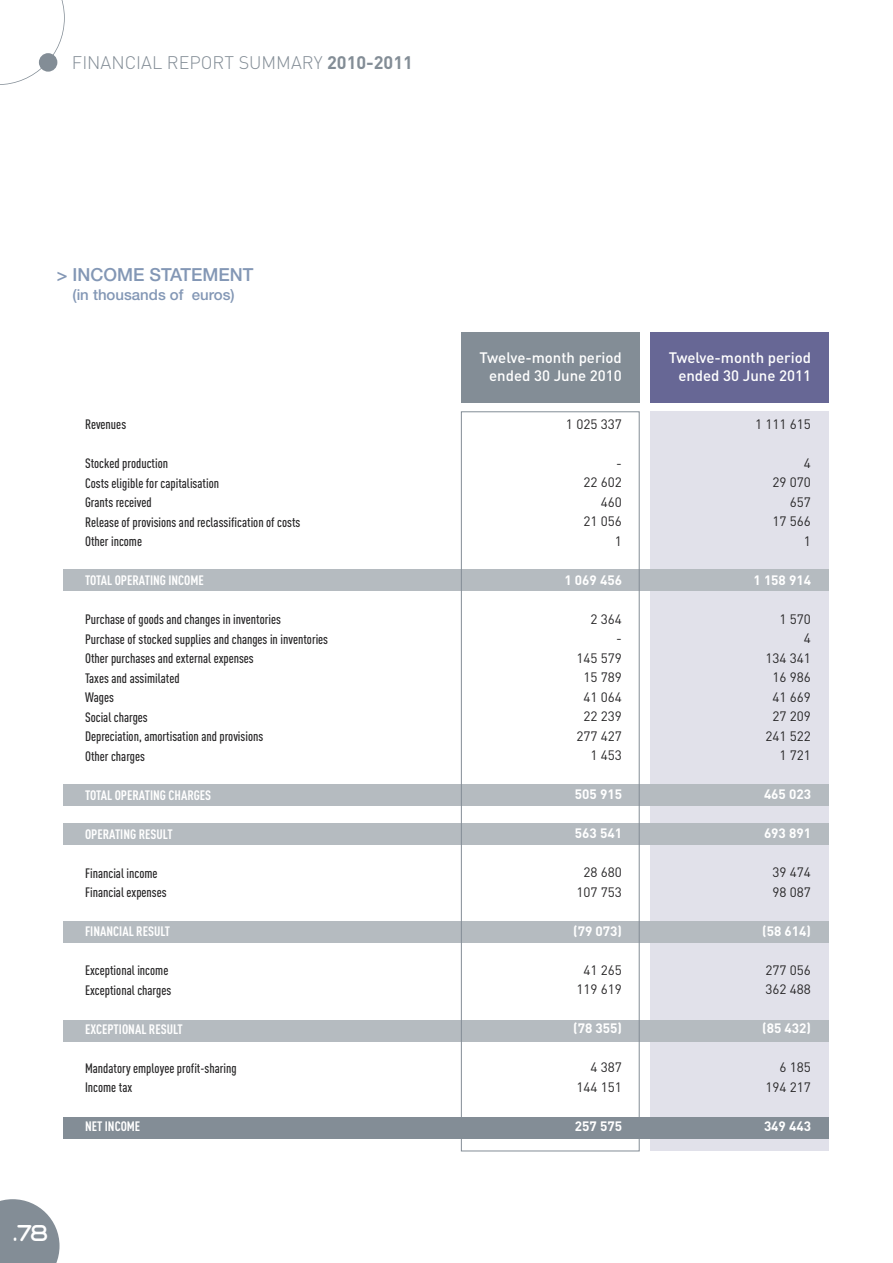
<style>
.page{position:relative;width:893px;height:1263px;background:#fff}
.page>*{position:absolute;margin:0;border:0;box-sizing:border-box;transform-origin:0 0}
.t1{font:700 22.5px "eutelsat";color:#fff}
.t2{font:300 18px "DIN";color:#838d96}
.t3{font:500 18px "Helvetica Neue";color:#8397b5}
.t4{font:500 15px/18px "DIN";color:#fff;text-align:right}
.t5{font:500 15px "Helvetica Neue";color:#8397b5}
.t6{font:500 13.5px/19.5px "DIN Cond";color:#272627}
.t7{font:13.5px/19.5px "DIN";color:#272627;text-align:right}
.t8{font:700 13.5px "DIN Cond";color:#fff}
.t9{font:700 13.5px "DIN";color:#fff}
.s1{font-weight:700}
</style>
<div class="page">
<svg style="left:0;top:1199px;width:60px;height:64px"></svg>
<svg style="left:0;top:0;width:65px;height:85px"></svg>
<div style="left:39px;top:53px;width:18px;height:19px;background:#838d96;border-radius:50%"></div>
<div style="left:651px;top:411px;width:178px;height:740px;background:#e1e1ea"></div>
<div style="left:64px;top:1117px;width:765px;height:21px;background:#838d96"></div>
<div style="left:64px;top:1020px;width:765px;height:21px;background:#b5bbc0"></div>
<div style="left:64px;top:824px;width:765px;height:21px;background:#b5bbc0"></div>
<div style="left:64px;top:921px;width:765px;height:21px;background:#b5bbc0"></div>
<div style="left:64px;top:570px;width:765px;height:21px;background:#b5bbc0"></div>
<div style="left:64px;top:785px;width:765px;height:21px;background:#b5bbc0"></div>
<div style="left:461px;top:411px;width:179px;height:740px;border:1px solid #838d96"></div>
<div style="left:461px;top:332px;width:179px;height:71px;background:#838d96"></div>
<div style="left:651px;top:332px;width:178px;height:71px;background:#676795"></div>
<h2 class="t2" style="left:72px;top:52px;width:342px">FINANCIAL REPORT SUMMARY <span class="s1">2010-2011</span></h2>
<h2 class="t3" style="left:57px;top:268px;width:198px">&gt; INCOME STATEMENT</h2>
<p class="t5" style="left:73px;top:289px;width:164px">(in thousands of euros)</p>
<h1 class="t1" style="left:14px;top:1218px;width:36px">.78</h1>
<p class="t6" style="left:85px;top:416px;width:43px">Revenues</p>
<p class="t6" style="left:85px;top:455px;width:217px">Stocked production<br>Costs eligible for capitalisation<br>Grants received<br>Release of provisions and reclassification of costs<br>Other income</p>
<p class="t8" style="left:85px;top:576px;width:120px">TOTAL OPERATING INCOME</p>
<p class="t6" style="left:85px;top:611px;width:245px">Purchase of goods and changes in inventories<br>Purchase of stocked supplies and changes in inventories<br>Other purchases and external expenses<br>Taxes and assimilated<br>Wages<br>Social charges<br>Depreciation, amortisation and provisions<br>Other charges</p>
<p class="t8" style="left:85px;top:790px;width:128px">TOTAL OPERATING CHARGES</p>
<p class="t8" style="left:85px;top:829px;width:89px">OPERATING RESULT</p>
<p class="t6" style="left:85px;top:865px;width:83px">Financial income<br>Financial expenses</p>
<p class="t8" style="left:85px;top:927px;width:87px">FINANCIAL RESULT</p>
<p class="t6" style="left:85px;top:962px;width:88px">Exceptional income<br>Exceptional charges</p>
<p class="t8" style="left:85px;top:1024px;width:99px">EXCEPTIONAL RESULT</p>
<p class="t6" style="left:85px;top:1060px;width:153px">Mandatory employee profit-sharing<br>Income tax</p>
<p class="t8" style="left:85px;top:1122px;width:57px">NET INCOME</p>
<p class="t4" style="left:480px;top:349px;width:144px">Twelve-month period ended 30 June 2010</p>
<p class="t7" style="left:566px;top:414px;width:58px">1 025 337</p>
<p class="t7" style="left:583px;top:453px;width:40px">-<br>22 602<br>460<br>21 056<br>1</p>
<p class="t9" style="left:564px;top:572px;width:59px">1 069 456</p>
<p class="t7" style="left:576px;top:609px;width:47px">2 364<br>-<br>145 579<br>15 789<br>41 064<br>22 239<br>277 427<br>1 453</p>
<p class="t9" style="left:575px;top:787px;width:49px">505 915</p>
<p class="t9" style="left:575px;top:826px;width:49px">563 541</p>
<p class="t7" style="left:576px;top:863px;width:47px;text-align:center">28 680<br>107 753</p>
<p class="t9" style="left:573px;top:923px;width:50px">(79 073)</p>
<p class="t7" style="left:576px;top:960px;width:47px;text-align:center">41 265<br>119 619</p>
<p class="t9" style="left:573px;top:1021px;width:50px">(78 355)</p>
<p class="t7" style="left:576px;top:1058px;width:47px">4 387<br>144 151</p>
<p class="t9" style="left:575px;top:1118px;width:49px">257 575</p>
<p class="t4" style="left:669px;top:349px;width:144px">Twelve-month period ended 30 June 2011</p>
<p class="t7" style="left:755px;top:414px;width:58px">1 111 615</p>
<p class="t7" style="left:772px;top:453px;width:40px">4<br>29 070<br>657<br>17 566<br>1</p>
<p class="t9" style="left:753px;top:572px;width:59px">1 158 914</p>
<p class="t7" style="left:765px;top:609px;width:47px">1 570<br>4<br>134 341<br>16 986<br>41 669<br>27 209<br>241 522<br>1 721</p>
<p class="t9" style="left:764px;top:787px;width:49px">465 023</p>
<p class="t9" style="left:764px;top:826px;width:49px">693 891</p>
<p class="t7" style="left:772px;top:863px;width:40px;text-align:left">39 474<br>98 087</p>
<p class="t9" style="left:762px;top:923px;width:50px">(58 614)</p>
<p class="t7" style="left:765px;top:960px;width:47px;text-align:left">277 056<br>362 488</p>
<p class="t9" style="left:762px;top:1021px;width:50px">(85 432)</p>
<p class="t7" style="left:765px;top:1058px;width:47px">6 185<br>194 217</p>
<p class="t9" style="left:764px;top:1118px;width:49px">349 443</p>
</div>
